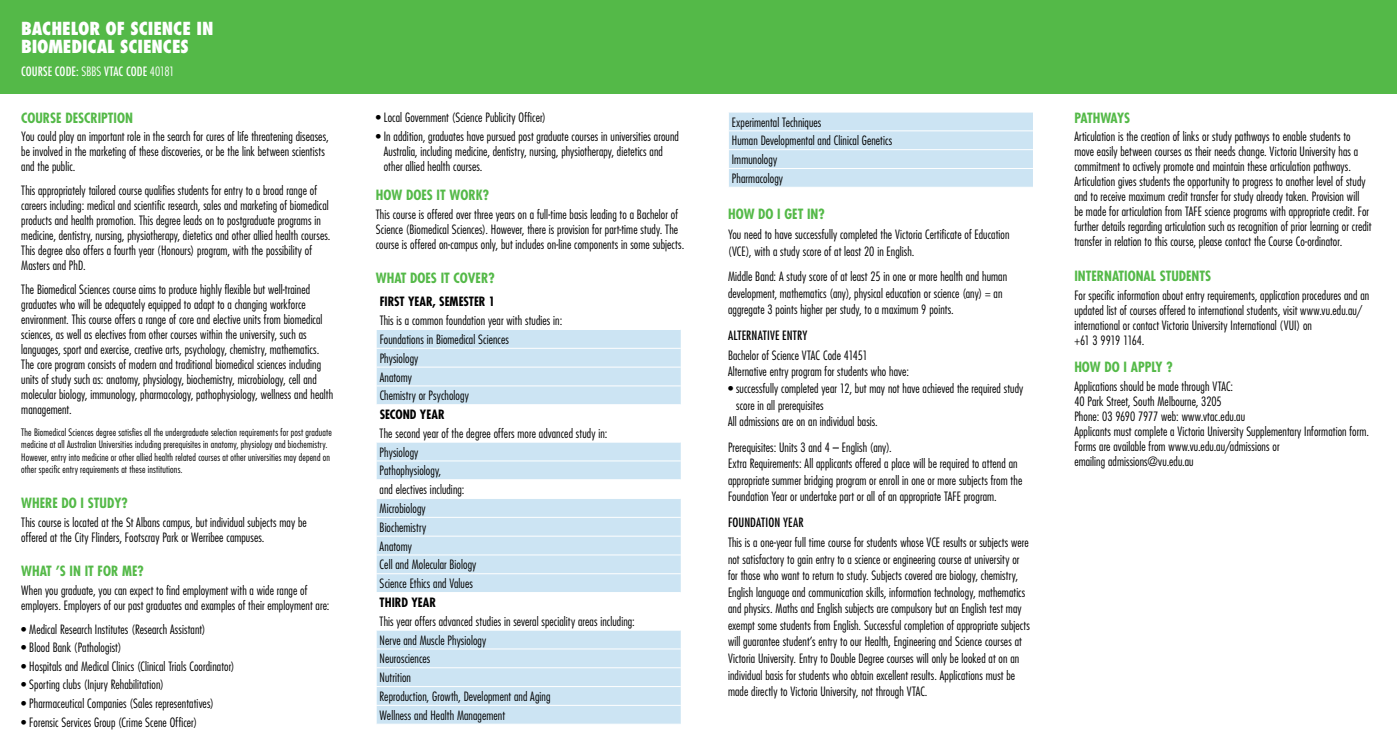
<style>
.page{position:relative;width:1397px;height:745px;background:#fff}
.page>*{position:absolute;margin:0;border:0;box-sizing:border-box;transform-origin:0 0}
.t1{font:800 condensed 17.5px/17.5px "Futura";letter-spacing:-.01em;color:#fff}
.t2{font:700 condensed 13.75px "Futura";color:#54b948}
.t3{font:300 condensed 12.5px/15px "Futura";letter-spacing:.005em;color:#000}
.t4{font:700 condensed 12.5px "Futura";letter-spacing:-.01em;color:#000}
.t5{font:condensed 12.5px "Futura";color:#000}
.t6{font:condensed 12.5px "Futura";letter-spacing:.005em;color:#fff}
.t7{font:300 condensed 12.5px "Futura";letter-spacing:-.035em;color:#fff}
.t8{font:300 condensed 10px/12.5px "Futura";letter-spacing:.015em;color:#000}
.s1{font-weight:300}
</style>
<div class="page">
<div style="left:0;top:0;width:1396px;height:93px;background:#54b948"></div>
<svg style="left:376px;top:330px;width:304px;height:393px"></svg>
<svg style="left:729px;top:112px;width:303px;height:75px;background:#cee5f3"></svg>
<h1 class="t1" style="left:21px;top:20px;width:194px">BACHELOR OF SCIENCE IN<br>BIOMEDICAL SCIENCES</h1>
<p class="t6" style="left:21px;top:63px;width:111px">COURSE CODE: <span class="s1">SBBS</span> VTAC CODE</p>
<p class="t7" style="left:150px;top:64px;width:26px">40181</p>
<p class="t2" style="left:21px;top:109px;width:113px">COURSE DESCRIPTION</p>
<p class="t3" style="left:21px;top:129px;width:309px">You could play an important role in the search for cures of life threatening diseases, be involved in the marketing of these discoveries, or be the link between scientists and the public.</p>
<p class="t3" style="left:21px;top:183px;width:311px">This appropriately tailored course qualifies students for entry to a broad range of careers including: medical and scientific research, sales and marketing of biomedical products and health promotion. This degree leads on to postgraduate programs in medicine, dentistry, nursing, physiotherapy, dietetics and other allied health courses.<br>This degree also offers a fourth year (Honours) program, with the possibility of Masters and PhD.</p>
<p class="t3" style="left:21px;top:281px;width:313px">The Biomedical Sciences course aims to produce highly flexible but well-trained graduates who will be adequately equipped to adapt to a changing workforce environment. This course offers a range of core and elective units from biomedical sciences, as well as electives from other courses within the university, such as languages, sport and exercise, creative arts, psychology, chemistry, mathematics.<br>The core program consists of modern and traditional biomedical sciences including units of study such as: anatomy, physiology, biochemistry, microbiology, cell and molecular biology, immunology, pharmacology, pathophysiology, wellness and health management.</p>
<p class="t8" style="left:21px;top:425px;width:312px">The Biomedical Sciences degree satisfies all the undergraduate selection requirements for post graduate medicine at all Australian Universities including prerequisites in anatomy, physiology and biochemistry.<br>However, entry into medicine or other allied health related courses at other universities may depend on other specific entry requirements at these institutions.</p>
<p class="t2" style="left:21px;top:493px;width:19px">WHERE</p>
<p class="t2" style="left:62px;top:493px;width:68px">DO I STU DY?</p>
<p class="t3" style="left:21px;top:514px;width:287px">This course is located at the St Albans campus, but individual subjects may be offered at the City Flinders, Footscray Park or Werribee campuses.</p>
<p class="t2" style="left:21px;top:562px;width:19px">WHAT</p>
<p class="t2" style="left:56px;top:562px;width:89px">’S IN IT FOR ME?</p>
<p class="t3" style="left:21px;top:582px;width:309px">When you graduate, you can expect to find employment with a wide range of employers. Employers of our past graduates and examples of their employment are:</p>
<p class="t3" style="left:21px;top:621px;width:186px">• Medical Research Institutes (Research Assistant)</p>
<p class="t3" style="left:21px;top:639px;width:102px">• Blood Bank (Pathologist)</p>
<p class="t3" style="left:21px;top:658px;width:215px">• Hospitals and Medical Clinics (Clinical Trials Coordinator)</p>
<p class="t3" style="left:21px;top:676px;width:144px">• Sporting clubs (Injury Rehabilitation)</p>
<p class="t3" style="left:21px;top:695px;width:194px">• Pharmaceutical Companies (Sales representatives)</p>
<p class="t3" style="left:21px;top:713px;width:177px">• Forensic Services Group (Crime Scene Officer)</p>
<p class="t3" style="left:376px;top:109px;width:172px">• Local Government (Science Publicity Officer)</p>
<p class="t3" style="left:384px;top:128px;width:296px;text-indent:-8px">• In addition, graduates have pursued post graduate courses in universities around<br>Australia, including medicine, dentistry, nursing, physiotherapy, dietetics and other allied health courses.</p>
<p class="t2" style="left:376px;top:186px;width:115px">HOW DOES IT WORK?</p>
<p class="t3" style="left:376px;top:206px;width:310px">This course is offered over three years on a full-time basis leading to a Bachelor of<br>Science (Biomedical Sciences). However, there is provision for part-time study. The course is offered on-campus only, but includes on-line components in some subjects.</p>
<p class="t2" style="left:376px;top:269px;width:19px">WHAT</p>
<p class="t2" style="left:410px;top:269px;width:86px">DOES IT COVER?</p>
<p class="t4" style="left:379px;top:293px;width:36px">FIRST YEAR</p>
<p class="t4" style="left:433px;top:293px;width:64px">, SEMESTER 1</p>
<p class="t3" style="left:379px;top:311px;width:184px;line-height:18.8px">This is a common foundation year with studies in:<br>Foundations in Biomedical Sciences<br>Physiology<br>Anatomy<br>Chemistry or Psychology</p>
<p class="t4" style="left:379px;top:406px;width:48px">SECOND YEAR</p>
<p class="t3" style="left:379px;top:423px;width:229px;line-height:18.8px">The second year of the degree offers more advanced study in:<br>Physiology<br>Pathophysiology,<br>and electives including:<br>Microbiology<br>Biochemistry<br>Anatomy<br>Cell and Molecular Biology<br>Science Ethics and Values</p>
<p class="t4" style="left:379px;top:593px;width:7px">THIR</p>
<p class="t4" style="left:401px;top:593px;width:18px">D YEAR</p>
<p class="t3" style="left:379px;top:611px;width:257px;line-height:18.8px">This year offers advanced studies in several speciality areas including:<br>Nerve and Muscle Physiology<br>Neurosciences<br>Nutrition<br>Reproduction, Growth, Development and Aging<br>Wellness and Health Management</p>
<p class="t3" style="left:731px;top:112px;width:162px;line-height:18.8px">Experimental Techniques<br>Human Developmental and Clinical Genetics<br>Immunology<br>Pharmacology</p>
<p class="t2" style="left:728px;top:205px;width:98px">HOW DO I GET IN?</p>
<p class="t3" style="left:728px;top:226px;width:283px;line-height:16.5px">You need to have successfully completed the Victoria Certificate of Education (VCE), with a study score of at least 20 in English.</p>
<p class="t3" style="left:728px;top:268px;width:280px;line-height:16.5px">Middle Band: A study score of at least 25 in one or more health and human development, mathematics (any), physical education or science (any) = an aggregate 3 points higher per study, to a maximum 9 points.</p>
<p class="t5" style="left:728px;top:327px;width:11px">ALTERNATIVE</p>
<p class="t5" style="left:782px;top:327px;width:27px">ENTRY</p>
<p class="t3" style="left:728px;top:346px;width:182px;line-height:16.5px">Bachelor of Science VTAC Code 41451<br>Alternative entry program for students who have:</p>
<p class="t3" style="left:728px;top:380px;width:297px">• successfully completed year 12, but may not have achieved the required study</p>
<p class="t3" style="left:736px;top:397px;width:89px">score in all prerequisites</p>
<p class="t3" style="left:728px;top:413px;width:151px">All admissions are on an individual basis.</p>
<p class="t3" style="left:728px;top:438px;width:296px;line-height:16.6px">Prerequisites: Units 3 and 4 – English (any).<br>Extra Requirements: All applicants offered a place will be required to attend an appropriate summer bridging program or enroll in one or more subjects from the Foundation Year or undertake part or all of an appropriate TAFE program.</p>
<p class="t5" style="left:728px;top:514px;width:11px">FOUNDATION</p>
<p class="t5" style="left:783px;top:514px;width:7px">YEAR</p>
<p class="t3" style="left:728px;top:533px;width:303px;line-height:16.6px">This is a one-year full time course for students whose VCE results or subjects were not satisfactory to gain entry to a science or engineering course at university or for those who want to return to study. Subjects covered are biology, chemistry, English language and communication skills, information technology, mathematics and physics. Maths and English subjects are compulsory but an English test may exempt some students from English. Successful completion of appropriate subjects will guarantee student’s entry to our Health, Engineering and Science courses at Victoria University. Entry to Double Degree courses will only be looked at on an individual basis for students who obtain excellent results. Applications must be made directly to Victoria University, not through VTAC.</p>
<p class="t2" style="left:1074px;top:109px;width:8px">PATH</p>
<p class="t2" style="left:1100px;top:109px;width:31px">WAY S</p>
<p class="t3" style="left:1074px;top:129px;width:298px">Articulation is the creation of links or study pathways to enable students to move easily between courses as their needs change. Victoria University has a commitment to actively promote and maintain these articulation pathways.<br>Articulation gives students the opportunity to progress to another level of study and to receive maximum credit transfer for study already taken. Provision will<br>be made for articulation from TAFE science programs with appropriate credit. For further details regarding articulation such as recognition of prior learning or credit transfer in relation to this course, please contact the Course Co-ordinator.</p>
<p class="t2" style="left:1074px;top:267px;width:7px">INTERNATI</p>
<p class="t2" style="left:1127px;top:267px;width:16px">ONAL</p>
<p class="t2" style="left:1159px;top:267px;width:53px">STU DENTS</p>
<p class="t3" style="left:1074px;top:287px;width:296px">For specific information about entry requirements, application procedures and an updated list of courses offered to international students, visit www.vu.edu.au/ international or contact Victoria University International (VUI) on<br>+61 3 9919 1164.</p>
<p class="t2" style="left:1074px;top:358px;width:64px">HOW DO I APPLY</p>
<p class="t2" style="left:1166px;top:358px;width:8px">?</p>
<p class="t3" style="left:1074px;top:378px;width:296px">Applications should be made through VTAC:<br>40 Park Street, South Melbourne, 3205<br>Phone: 03 9690 7977 web: www.vtac.edu.au<br>Applicants must complete a Victoria University Supplementary Information form.<br>Forms are available from www.vu.edu.au/admissions or<br>emailing admissions@vu.edu.au</p>
</div>
